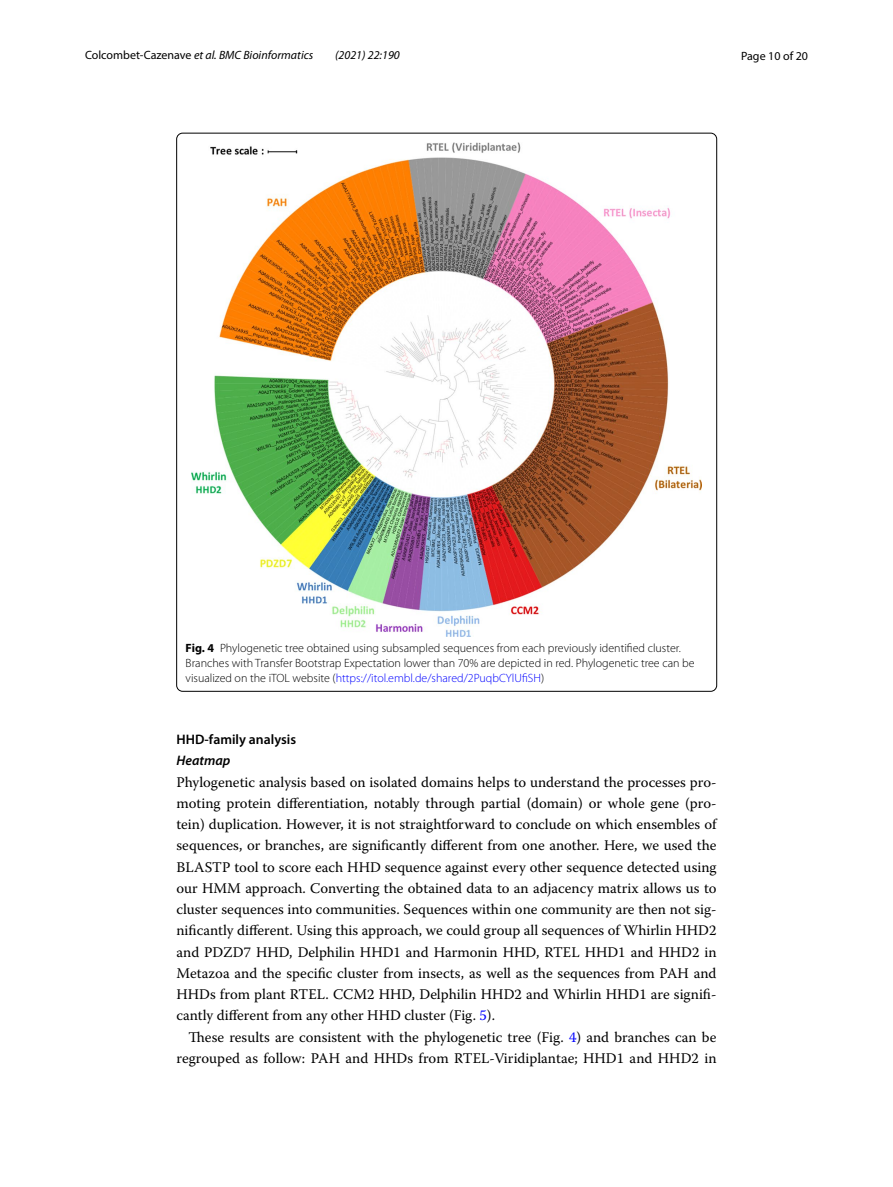
<style>
.page{position:relative;width:893px;height:1187px;background:#fff}
.page>*{position:absolute;margin:0;border:0;box-sizing:border-box;transform-origin:0 0}
.t1{font:14.7px/21.1px "Warnock Pro";color:#000;text-align:justify}
.t2{font:600 13.8px "Myriad Pro";color:#000}
.t3{font:italic 600 13.8px "Myriad Pro";color:#000}
.t4{font:300 12px/15px "Myriad Pro";color:#000}
.t5{font:italic 12px "Myriad Pro";color:#000}
.t6{font:12px "Myriad Pro";color:#000}
.s1{font-style:normal}
.s2{font-weight:700}
.s3{color:#00f}
</style>
<div class="page">
<img style="left:191px;top:142px;width:511px;height:494px">
<p class="t5" style="left:85px;top:48px;width:230px"><span class="s1">Colcombet‑Cazenave</span> et al. BMC Bioinformatics</p>
<p class="t5" style="left:335px;top:48px;width:66px">(2021) 22:190</p>
<p class="t6" style="left:741px;top:48px;width:68px">Page 10 of 20</p>
<p class="t4" style="left:186px;top:640px;width:510px"><span class="s2">Fig. 4</span> Phylogenetic tree obtained using subsampled sequences from each previously identified cluster.<br>Branches with Transfer Bootstrap Expectation lower than 70% are depicted in red. Phylogenetic tree can be visualized on the iTOL website (<span class="s3">https://itol.embl.de/shared/2PuqbCYlUfiSH</span>)</p>
<p class="t2" style="left:176px;top:730px;width:121px">HHD‑family analysis</p>
<p class="t3" style="left:176px;top:752px;width:55px">Heatmap</p>
<p class="t1" style="left:176px;top:771px;width:542px">Phylogenetic analysis based on isolated domains helps to understand the processes pro&shy;moting protein differentiation, notably through partial (domain) or whole gene (pro&shy;tein) duplication. However, it is not straightforward to conclude on which ensembles of sequences, or branches, are significantly different from one another. Here, we used the BLASTP tool to score each HHD sequence against every other sequence detected using our HMM approach. Converting the obtained data to an adjacency matrix allows us to cluster sequences into communities. Sequences within one community are then not sig&shy;nificantly different. Using this approach, we could group all sequences of Whirlin HHD2 and PDZD7 HHD, Delphilin HHD1 and Harmonin HHD, RTEL HHD1 and HHD2 in Metazoa and the specific cluster from insects, as well as the sequences from PAH and HHDs from plant RTEL. CCM2 HHD, Delphilin HHD2 and Whirlin HHD1 are signifi&shy;cantly different from any other HHD cluster (Fig. <span class="s3">5</span>).</p>
<p class="t1" style="left:176px;top:1025px;width:542px;text-align:right">These results are consistent with the phylogenetic tree (Fig. <span class="s3">4</span>) and branches can be regrouped as follow: PAH and HHDs from RTEL-Viridiplantae; HHD1 and HHD2 in</p>
</div>
